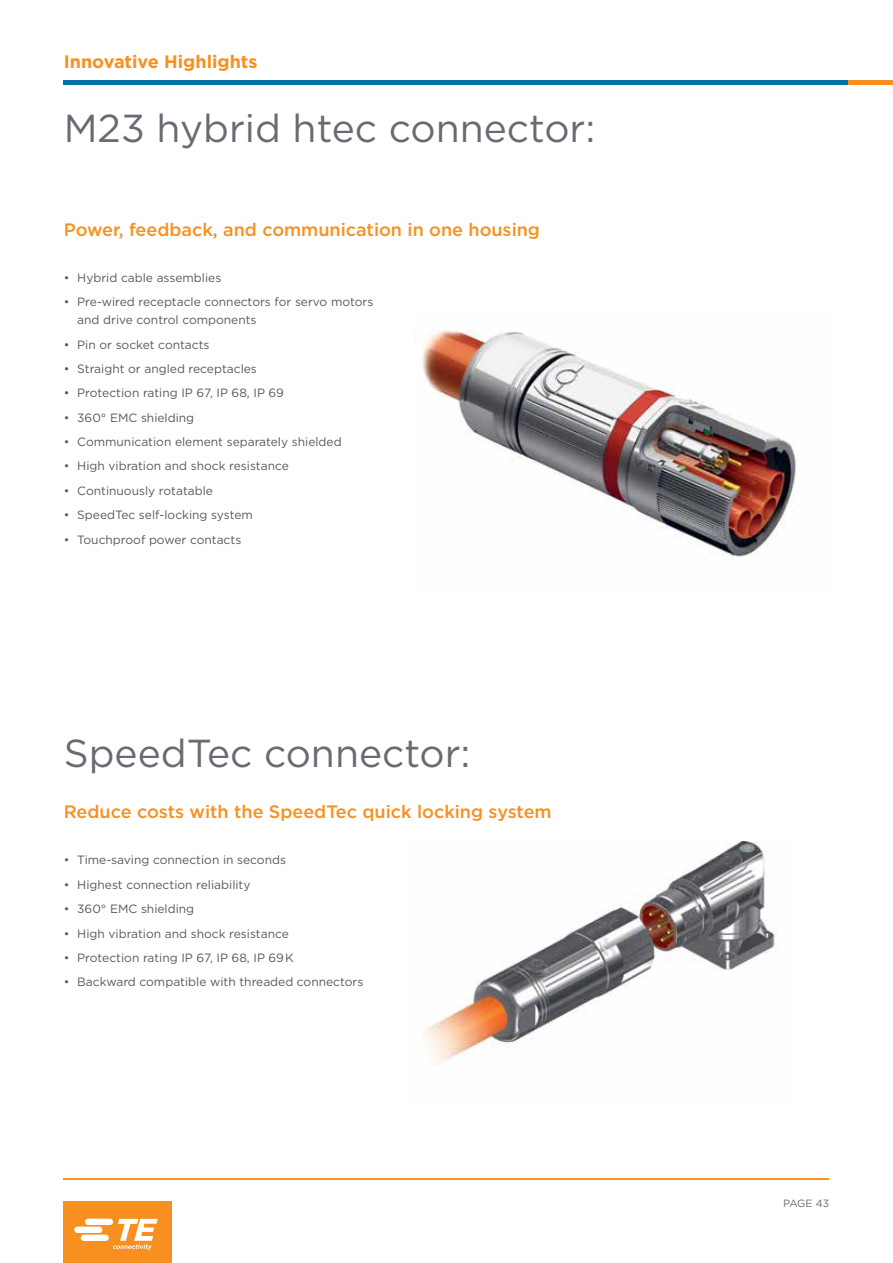
<style>
.page{position:relative;width:893px;height:1263px;background:#fff}
.page>*{position:absolute;margin:0;border:0;box-sizing:border-box;transform-origin:0 0}
.t1{font:39px "Gotham";color:#696b73}
.t2{font:500 18px "Gotham";color:#f7901e}
.t3{font:700 18px "Gotham";color:#f7901e}
.t4{font:12px/18px "Gotham";color:#58595b}
.t5{font:10.5px "Gotham";color:#696b73}
</style>
<div class="page">
<hr style="left:64px;top:1178px;width:765px;height:1px;background:#f7901e">
<hr style="left:847px;top:81px;width:46px;height:4px;background:#f7901e">
<hr style="left:64px;top:81px;width:784px;height:4px;background:#0071a6">
<div style="left:64px;top:1201px;width:108px;height:62px;background:#f7901e"></div>
<svg style="left:74px;top:1219px;width:84px;height:31px"></svg>
<img style="left:424px;top:842px;width:351px;height:224px">
<img style="left:422px;top:330px;width:374px;height:227px">
<h2 class="t3" style="left:64px;top:50px;width:195px">Innovative Highlights</h2>
<h1 class="t1" style="left:64px;top:103px;width:533px">M23 hybrid htec connector:</h1>
<h2 class="t2" style="left:64px;top:217px;width:478px">Power, feedback, and communication in one housing</h2>
<p class="t4" style="left:64px;top:268px;width:159px">• Hybrid cable assemblies</p>
<p class="t4" style="left:77px;top:293px;width:298px;text-indent:-14px">• Pre-wired receptacle connectors for servo motors and drive control components</p>
<p class="t4" style="left:64px;top:335px;width:147px">• Pin or socket contacts</p>
<p class="t4" style="left:64px;top:359px;width:195px">• Straight or angled receptacles</p>
<p class="t4" style="left:64px;top:384px;width:222px">• Protection rating IP 67, IP 68, IP 69</p>
<p class="t4" style="left:64px;top:408px;width:132px">• 360° EMC shielding</p>
<p class="t4" style="left:64px;top:432px;width:279px">• Communication element separately shielded</p>
<p class="t4" style="left:64px;top:457px;width:227px">• High vibration and shock resistance</p>
<p class="t4" style="left:64px;top:481px;width:151px">• Continuously rotatable</p>
<p class="t4" style="left:64px;top:506px;width:191px">• SpeedTec self-locking system</p>
<p class="t4" style="left:64px;top:530px;width:179px">• Touchproof power contacts</p>
<h1 class="t1" style="left:64px;top:728px;width:408px">SpeedTec connector:</h1>
<h2 class="t2" style="left:64px;top:800px;width:489px">Reduce costs with the SpeedTec quick locking system</h2>
<p class="t4" style="left:64px;top:851px;width:224px">• Time-saving connection in seconds</p>
<p class="t4" style="left:64px;top:875px;width:188px">• Highest connection reliability</p>
<p class="t4" style="left:64px;top:900px;width:132px">• 360° EMC shielding</p>
<p class="t4" style="left:64px;top:924px;width:227px">• High vibration and shock resistance</p>
<p class="t4" style="left:64px;top:948px;width:232px">• Protection rating IP 67, IP 68, IP 69K</p>
<p class="t4" style="left:64px;top:973px;width:301px">• Backward compatible with threaded connectors</p>
<p class="t5" style="left:783px;top:1197px;width:48px">PAGE 43</p>
</div>
